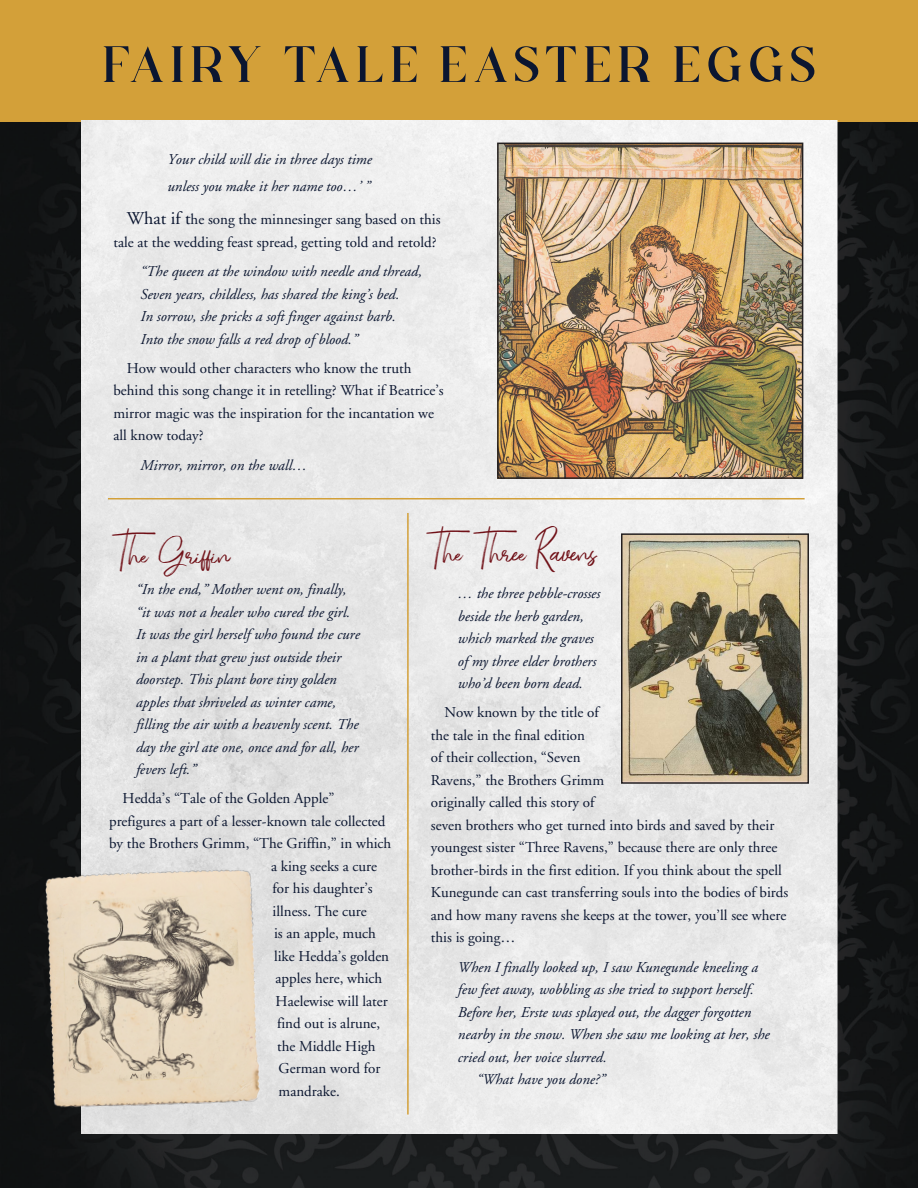
<style>
.page{position:relative;width:918px;height:1188px;background:#fff}
.page>*{position:absolute;margin:0;border:0;box-sizing:border-box;transform-origin:0 0}
.t1{font:52.5px "The Castle Elizah";letter-spacing:.16em;color:#0b1630}
.t2{font:39px "Gloriant Brush";color:#701017}
.Easter_Eggs_-_copy{font:15px/22.5px "HBG Adobe Garamond";color:#0b1630}
.Easter_Eggs-_quotes{font:italic 15px/22.5px "HBG Adobe Garamond";color:#0b1630}
.s1{font-size:18px}
</style>
<div class="page">
<img style="left:0;top:122px;width:918px;height:1066px">
<div style="left:0;top:0;width:918px;height:122px;background:#d3a039"></div>
<div style="left:81px;top:121px;width:757px;height:1013px;background:#e9e9e9"></div>
<hr style="left:407px;top:513px;width:2px;height:602px;background:#d3a039">
<img style="left:38px;top:864px;width:229px;height:251px">
<hr style="left:108px;top:498px;width:697px;height:1px;background:#d3a039">
<img style="left:500px;top:146px;width:300px;height:330px">
<div style="left:497px;top:143px;width:306px;height:336px;border:2px solid #231f20"></div>
<img style="left:624px;top:536px;width:182px;height:245px">
<div style="left:621px;top:533px;width:188px;height:251px;border:2px solid #231f20"></div>
<p class="t1" style="left:104px;top:33px;width:712px">FAIRY TALE EASTER EGGS</p>
<p class="Easter_Eggs-_quotes" style="left:167px;top:146px;width:206px;line-height:27px">Your child will die in three days time unless you make it her name too…’ ”</p>
<p class="Easter_Eggs_-_copy" style="left:113px;top:209px;width:329px;text-align:right"><span class="s1">What if t</span>he song the minnesinger sang based on this tale at the wedding feast spread, getting told and retold?</p>
<p class="Easter_Eggs-_quotes" style="left:140px;top:261px;width:283px">“The queen at the window with needle and thread,</p>
<p class="Easter_Eggs-_quotes" style="left:140px;top:283px;width:261px">Seven years, childless, has shared the king’s bed.</p>
<p class="Easter_Eggs-_quotes" style="left:140px;top:306px;width:257px">In sorrow, she pricks a soft finger against barb.</p>
<p class="Easter_Eggs-_quotes" style="left:140px;top:328px;width:219px">Into the snow falls a red drop of blood.”</p>
<p class="Easter_Eggs_-_copy" style="left:113px;top:357px;width:332px;text-indent:14px">How would other characters who know the truth behind this song change it in retelling? What if Beatrice’s mirror magic was the inspiration for the incantation we all know today?</p>
<p class="Easter_Eggs-_quotes" style="left:140px;top:454px;width:168px">Mirror, mirror, on the wall…</p>
<p class="t2" style="left:112px;top:527px;width:119px">The Griffin</p>
<p class="Easter_Eggs-_quotes" style="left:136px;top:579px;width:225px">“In the end,” Mother went on, finally, “it was not a healer who cured the girl.<br>It was the girl herself who found the cure in a plant that grew just outside their doorstep. This plant bore tiny golden apples that shriveled as winter came, filling the air with a heavenly scent. The day the girl ate one, once and for all, her fevers left.”</p>
<p class="Easter_Eggs_-_copy" style="left:123px;top:788px;width:213px">Hedda’s “Tale of the Golden Apple”</p>
<p class="Easter_Eggs_-_copy" style="left:109px;top:810px;width:278px">prefigures a part of a lesser-known tale collected</p>
<p class="Easter_Eggs_-_copy" style="left:109px;top:833px;width:284px">by the Brothers Grimm, “The Griffin,” in which</p>
<p class="Easter_Eggs_-_copy" style="left:271px;top:855px;width:108px">a king seeks a cure</p>
<p class="Easter_Eggs_-_copy" style="left:273px;top:878px;width:102px">for his daughter’s</p>
<p class="Easter_Eggs_-_copy" style="left:273px;top:900px;width:96px">illness. The cure</p>
<p class="Easter_Eggs_-_copy" style="left:274px;top:923px;width:103px">is an apple, much</p>
<p class="Easter_Eggs_-_copy" style="left:274px;top:945px;width:117px">like Hedda’s golden</p>
<p class="Easter_Eggs_-_copy" style="left:276px;top:968px;width:108px">apples here, which</p>
<p class="Easter_Eggs_-_copy" style="left:276px;top:990px;width:114px">Haelewise will later</p>
<p class="Easter_Eggs_-_copy" style="left:277px;top:1013px;width:105px">find out is alrune,</p>
<p class="Easter_Eggs_-_copy" style="left:277px;top:1035px;width:100px">the Middle High</p>
<p class="Easter_Eggs_-_copy" style="left:279px;top:1058px;width:103px">German word for</p>
<p class="Easter_Eggs_-_copy" style="left:279px;top:1080px;width:63px">mandrake.</p>
<p class="t2" style="left:427px;top:525px;width:172px">The Three Ravens</p>
<p class="Easter_Eggs-_quotes" style="left:458px;top:583px;width:144px">… the three pebble-crosses beside the herb garden, which marked the graves of my three elder brothers who’d been born dead.</p>
<p class="Easter_Eggs_-_copy" style="left:431px;top:702px;width:359px;text-indent:14px">Now known by the title of<br>the tale in the final edition<br>of their collection, “Seven<br>Ravens,” the Brothers Grimm<br>originally called this story of<br>seven brothers who get turned into birds and saved by their youngest sister “Three Ravens,” because there are only three brother-birds in the first edition. If you think about the spell Kunegunde can cast transferring souls into the bodies of birds and how many ravens she keeps at the tower, you’ll see where this is going…</p>
<p class="Easter_Eggs-_quotes" style="left:458px;top:956px;width:313px">When I finally looked up, I saw Kunegunde kneeling a few feet away, wobbling as she tried to support herself.<br>Before her, Erste was splayed out, the dagger forgotten nearby in the snow. When she saw me looking at her, she cried out, her voice slurred.</p>
<p class="Easter_Eggs-_quotes" style="left:477px;top:1069px;width:130px">“What have you done?”</p>
</div>
